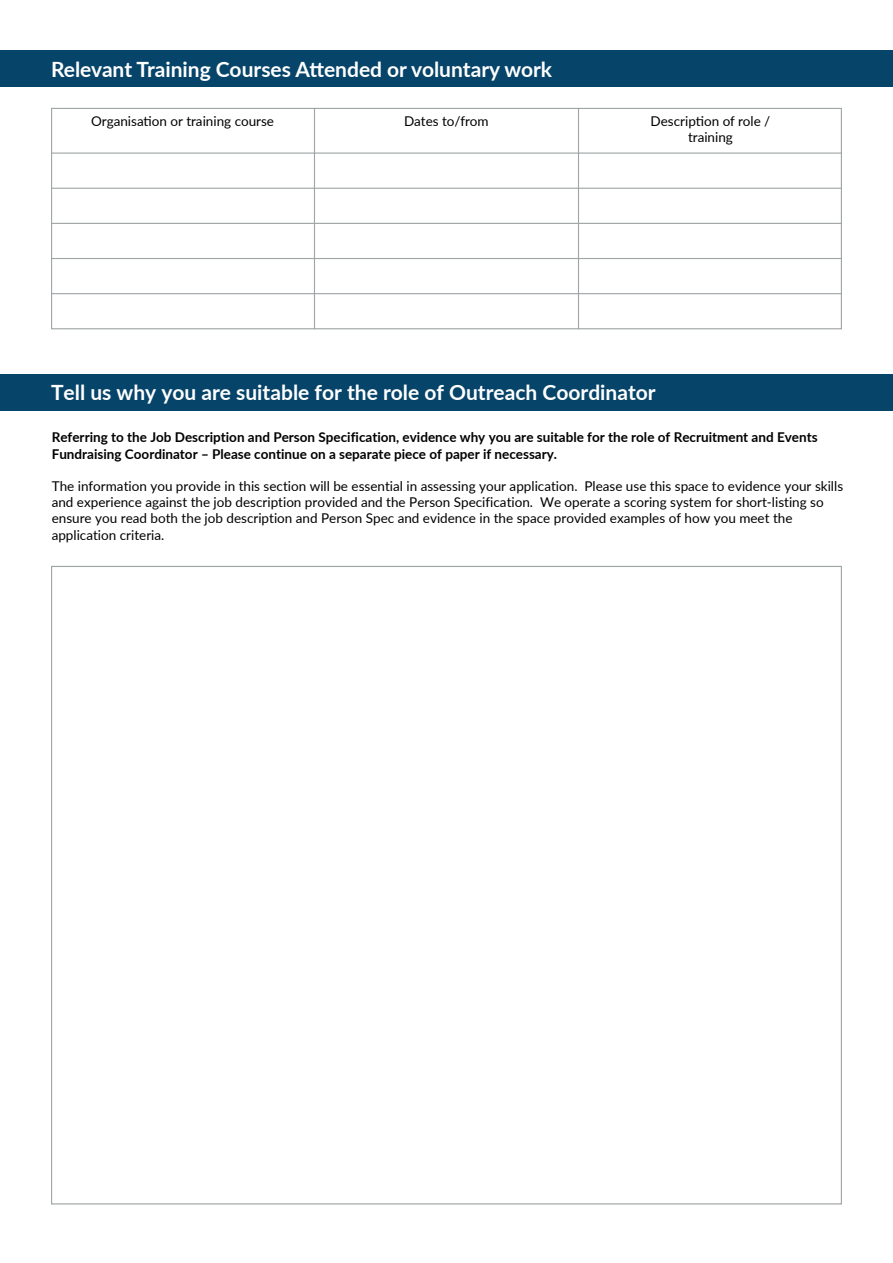
<style>
.page{position:relative;width:893px;height:1263px;background:#fff}
.page>*{position:absolute;margin:0;border:0;box-sizing:border-box;transform-origin:0 0}
.t1{font:700 21px "Lato";color:#fff}
.t2{font:700 21px "Lato";color:#fff}
.t3{font:13.5px/16.2px "Lato";color:#000}
.t4{font:700 13.5px/16.2px "Lato";color:#000}
.t5{font:13.5px/16.2px "Lato";color:#000;text-align:center}
</style>
<div class="page">
<div style="left:0;top:50px;width:893px;height:37px;background:#064469"></div>
<div style="left:51px;top:108px;width:791px;height:221px;border:1px solid #9fa4a6"></div>
<hr style="left:314px;top:108px;width:1px;height:221px;background:#9fa4a6">
<hr style="left:578px;top:108px;width:1px;height:221px;background:#9fa4a6">
<hr style="left:51px;top:153px;width:791px;height:1px;background:#9fa4a6">
<hr style="left:51px;top:188px;width:791px;height:1px;background:#9fa4a6">
<hr style="left:51px;top:223px;width:791px;height:1px;background:#9fa4a6">
<hr style="left:51px;top:258px;width:791px;height:1px;background:#9fa4a6">
<hr style="left:51px;top:293px;width:791px;height:1px;background:#9fa4a6">
<div style="left:0;top:374px;width:893px;height:36px;background:#064469"></div>
<h1 class="t2" style="left:51px;top:54px;width:503px">Relevant Training Courses Attended or voluntary work</h1>
<p class="t5" style="left:91px;top:112px;width:184px">Organisation or training course</p>
<p class="t5" style="left:404px;top:112px;width:86px">Dates to/from</p>
<p class="t5" style="left:651px;top:112px;width:121px">Description of role / training</p>
<h1 class="t1" style="left:51px;top:377px;width:606px">Tell us why you are suitable for the role of Outreach Coordinator</h1>
<p class="t4" style="left:52px;top:429px;width:767px">Referring to the Job Description and Person Specification, evidence why you are suitable for the role of Recruitment and Events<br>Fundraising Coordinator – Please continue on a separate piece of paper if necessary.</p>
<p class="t3" style="left:52px;top:477px;width:793px">The information you provide in this section will be essential in assessing your application. Please use this space to evidence your skills and experience against the job description provided and the Person Specification. We operate a scoring system for short-listing so ensure you read both the job description and Person Spec and evidence in the space provided examples of how you meet the application criteria.</p>
</div>
